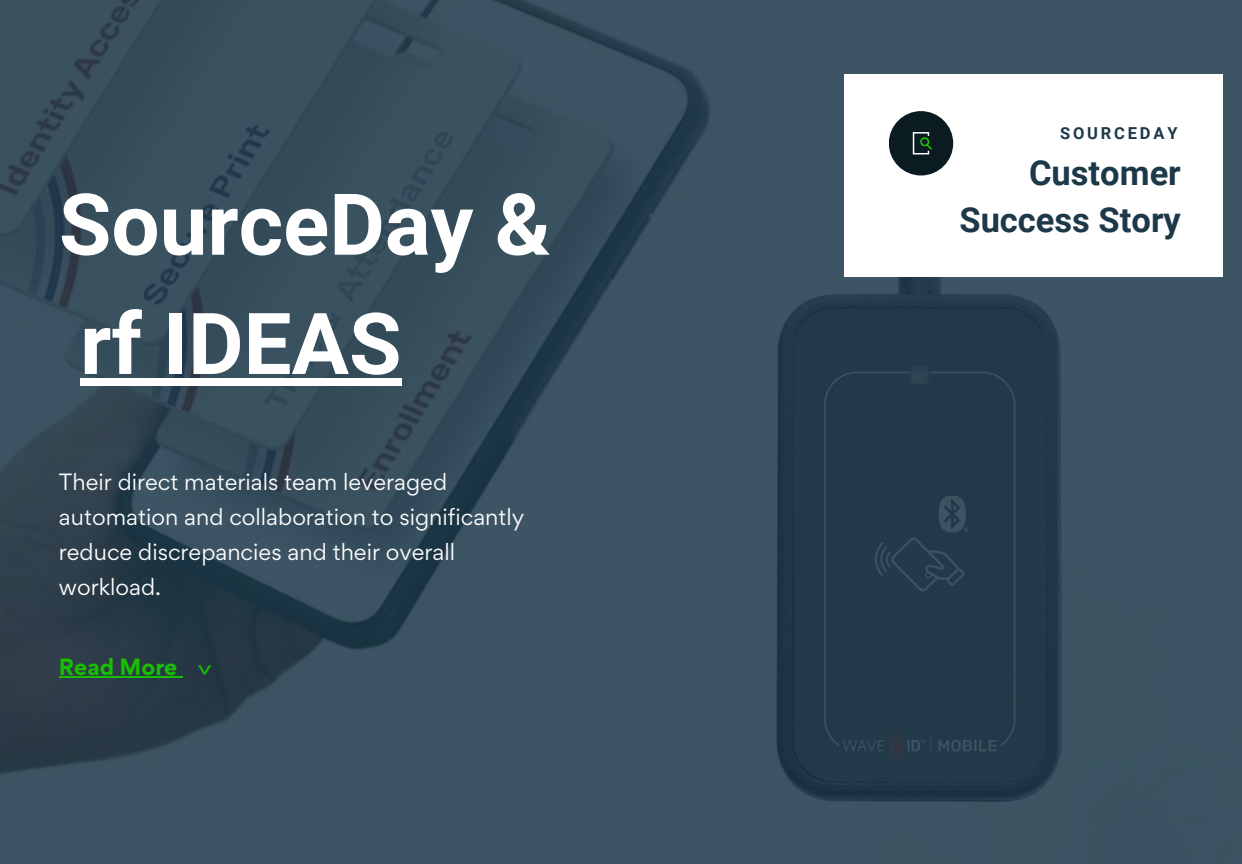
<style>
.page{position:relative;width:1242px;height:864px;background:#fff}
.page>*{position:absolute;margin:0;border:0;box-sizing:border-box;transform-origin:0 0}
.t1{font:700 85.35px/119.2px "Roboto";color:#fff}
.t2{font:700 34.5px/47.2px "Roboto";color:#1c3849;text-align:right}
.t3{font:27.45px "Gordita";color:#18be00}
.t4{font:21px/34.8px "Gordita";color:#fcfcfc}
.t5{font:700 21px "Gordita";color:#18be00}
.t6{font:700 16.5px "Roboto";letter-spacing:.17em;color:#1c3849}
</style>
<div class="page">
<img style="left:0;top:0;width:1242px;height:864px">
<div style="left:844px;top:74px;width:379px;height:203px;background:#fff"></div>
<div style="left:889px;top:111px;width:64px;height:65px;background:#0a1b22;border-radius:50%"></div>
<svg style="left:913px;top:132px;width:19px;height:22px"></svg>
<hr style="left:59px;top:677px;width:118px;height:1px;background:#18be00">
<div style="left:80px;top:378px;width:322px;height:8px;background:#fff"></div>
<h1 class="t1" style="left:59px;top:166px;width:493px">SourceDay &amp; rf IDEAS</h1>
<p class="t4" style="left:59px;top:465px;width:467px">Their direct materials team leveraged automation and collaboration to significantly reduce discrepancies and their overall workload.</p>
<p class="t5" style="left:59px;top:653px;width:120px">Read More</p>
<h3 class="t3" style="left:213px;top:682px;width:18px;rotate:-180deg">^</h3>
<p class="t6" style="left:1060px;top:124px;width:119px">SOURCEDAY</p>
<h2 class="t2" style="left:959px;top:149px;width:223px">Customer<br>Success Story</h2>
</div>
